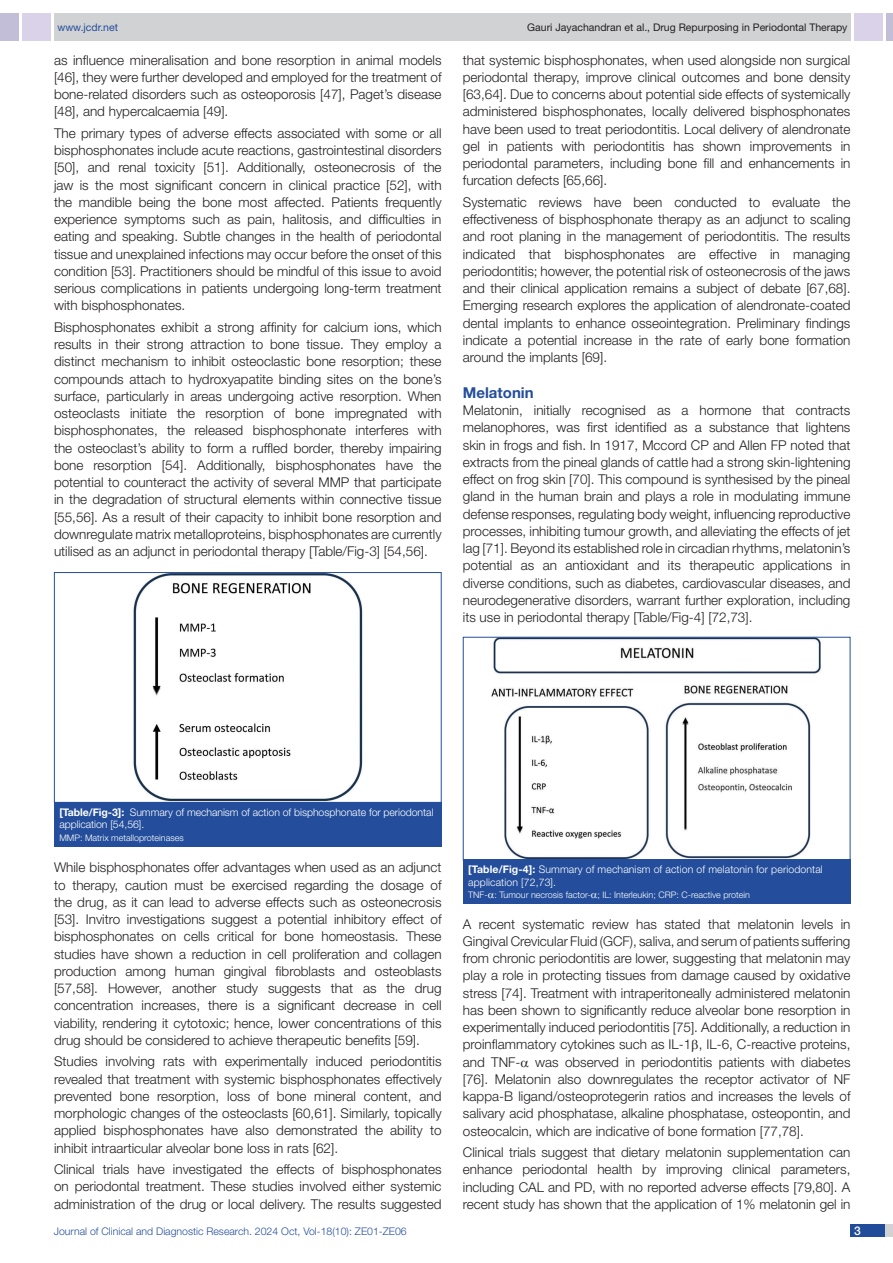
<style>
.page{position:relative;width:893px;height:1263px;background:#fff}
.page>*{position:absolute;margin:0;border:0;box-sizing:border-box;transform-origin:0 0}
.HEAD_2{font:700 15px "Helvetica Neue";color:#244e9b}
.Body_text{font:300 13.5px/17.2px "Helvetica Neue";color:#231f20;text-align:justify}
.t1{font:500 12px "Helvetica Neue";color:#fff}
.TABLE_FIG{font:300 10.5px/12.6px "Helvetica Neue";letter-spacing:-.005em;color:#fff}
.t2{font:300 10.5px "Helvetica Neue";color:#244e9b}
.t3{font:10.5px "Helvetica Neue";color:#231f20}
.t4{font:10.5px "Helvetica Neue";color:#244e9b}
.TABLE_FIG-2{font:300 9px "Helvetica Neue";color:#fff}
.s1{font-weight:700}
</style>
<div class="page">
<div style="left:54px;top:13px;width:796px;height:28px;background:#d1d2d4"></div>
<div style="left:0;top:13px;width:19px;height:28px;background:#c2bed7"></div>
<div style="left:22px;top:13px;width:29px;height:28px;background:#d9d2e8"></div>
<div style="left:886px;top:13px;width:7px;height:28px;background:#c2bed7"></div>
<div style="left:854px;top:13px;width:29px;height:28px;background:#d9d2e8"></div>
<div style="left:850px;top:1224px;width:43px;height:13px;background:#d1d2d4"></div>
<div style="left:850px;top:1224px;width:35px;height:13px;background:#214c99"></div>
<img style="left:133px;top:574px;width:230px;height:227px">
<div style="left:54px;top:572px;width:388px;height:231px;border:1px solid #244e9b"></div>
<div style="left:54px;top:802px;width:388px;height:44px;background:#244e9b"></div>
<img style="left:491px;top:639px;width:330px;height:219px">
<div style="left:463px;top:637px;width:387px;height:223px;border:1px solid #244e9b"></div>
<div style="left:463px;top:859px;width:387px;height:45px;background:#244e9b"></div>
<p class="t4" style="left:57px;top:21px;width:62px">www.jcdr.net</p>
<p class="t3" style="left:527px;top:21px;width:322px">Gauri Jayachandran et al., Drug Repurposing in Periodontal Therapy</p>
<p class="Body_text" style="left:54px;top:51px;width:389px">as influence mineralisation and bone resorption in animal models [46], they were further developed and employed for the treatment of bone-related disorders such as osteoporosis [47], Paget’s disease [48], and hypercalcaemia [49].</p>
<p class="Body_text" style="left:54px;top:124px;width:389px">The primary types of adverse effects associated with some or all bisphosphonates include acute reactions, gastrointestinal disorders [50], and renal toxicity [51]. Additionally, osteonecrosis of the jaw is the most significant concern in clinical practice [52], with the mandible being the bone most affected. Patients frequently experience symptoms such as pain, halitosis, and difficulties in eating and speaking. Subtle changes in the health of periodontal tissue and unexplained infections may occur before the onset of this condition [53]. Practitioners should be mindful of this issue to avoid serious complications in patients undergoing long-term treatment with bisphosphonates.</p>
<p class="Body_text" style="left:54px;top:318px;width:389px">Bisphosphonates exhibit a strong affinity for calcium ions, which results in their strong attraction to bone tissue. They employ a distinct mechanism to inhibit osteoclastic bone resorption; these compounds attach to hydroxyapatite binding sites on the bone’s surface, particularly in areas undergoing active resorption. When osteoclasts initiate the resorption of bone impregnated with bisphosphonates, the released bisphosphonate interferes with the osteoclast’s ability to form a ruffled border, thereby impairing bone resorption [54]. Additionally, bisphosphonates have the potential to counteract the activity of several MMP that participate in the degradation of structural elements within connective tissue [55,56]. As a result of their capacity to inhibit bone resorption and downregulate matrix metalloproteins, bisphosphonates are currently utilised as an adjunct in periodontal therapy [Table/Fig-3] [54,56].</p>
<p class="Body_text" style="left:463px;top:51px;width:389px">that systemic bisphosphonates, when used alongside non surgical periodontal therapy, improve clinical outcomes and bone density [63,64]. Due to concerns about potential side effects of systemically administered bisphosphonates, locally delivered bisphosphonates have been used to treat periodontitis. Local delivery of alendronate gel in patients with periodontitis has shown improvements in periodontal parameters, including bone fill and enhancements in furcation defects [65,66].</p>
<p class="Body_text" style="left:463px;top:193px;width:389px">Systematic reviews have been conducted to evaluate the effectiveness of bisphosphonate therapy as an adjunct to scaling and root planing in the management of periodontitis. The results indicated that bisphosphonates are effective in managing periodontitis; however, the potential risk of osteonecrosis of the jaws and their clinical application remains a subject of debate [67,68].<br>Emerging research explores the application of alendronate-coated dental implants to enhance osseointegration. Preliminary findings indicate a potential increase in the rate of early bone formation around the implants [69].</p>
<p class="HEAD_2" style="left:463px;top:383px;width:72px">Melatonin</p>
<p class="Body_text" style="left:463px;top:401px;width:389px">Melatonin, initially recognised as a hormone that contracts melanophores, was first identified as a substance that lightens skin in frogs and fish. In 1917, Mccord CP and Allen FP noted that extracts from the pineal glands of cattle had a strong skin-lightening effect on frog skin [70]. This compound is synthesised by the pineal gland in the human brain and plays a role in modulating immune defense responses, regulating body weight, influencing reproductive processes, inhibiting tumour growth, and alleviating the effects of jet lag [71]. Beyond its established role in circadian rhythms, melatonin’s potential as an antioxidant and its therapeutic applications in diverse conditions, such as diabetes, cardiovascular diseases, and neurodegenerative disorders, warrant further exploration, including its use in periodontal therapy [Table/Fig-4] [72,73].</p>
<p class="TABLE_FIG" style="left:59px;top:805px;width:376px"><span class="s1">[Table/Fig-3]:</span> Summary of mechanism of action of bisphosphonate for periodontal application [54,56].</p>
<p class="TABLE_FIG-2" style="left:59px;top:832px;width:126px">MMP: Matrix metalloproteinases</p>
<p class="Body_text" style="left:54px;top:859px;width:389px">While bisphosphonates offer advantages when used as an adjunct to therapy, caution must be exercised regarding the dosage of the drug, as it can lead to adverse effects such as osteonecrosis [53]. Invitro investigations suggest a potential inhibitory effect of bisphosphonates on cells critical for bone homeostasis. These studies have shown a reduction in cell proliferation and collagen production among human gingival fibroblasts and osteoblasts [57,58]. However, another study suggests that as the drug concentration increases, there is a significant decrease in cell viability, rendering it cytotoxic; hence, lower concentrations of this drug should be considered to achieve therapeutic benefits [59].</p>
<p class="Body_text" style="left:54px;top:1053px;width:389px">Studies involving rats with experimentally induced periodontitis revealed that treatment with systemic bisphosphonates effectively prevented bone resorption, loss of bone mineral content, and morphologic changes of the osteoclasts [60,61]. Similarly, topically applied bisphosphonates have also demonstrated the ability to inhibit intraarticular alveolar bone loss in rats [62].</p>
<p class="Body_text" style="left:54px;top:1160px;width:389px">Clinical trials have investigated the effects of bisphosphonates on periodontal treatment. These studies involved either systemic administration of the drug or local delivery. The results suggested</p>
<p class="TABLE_FIG" style="left:468px;top:863px;width:356px"><span class="s1">[Table/Fig-4]:</span> Summary of mechanism of action of melatonin for periodontal application [72,73].</p>
<p class="TABLE_FIG-2" style="left:468px;top:890px;width:283px">TNF- : Tumour necrosis factor- ; IL: Interleukin; CRP: C-reactive protein</p>
<p class="Body_text" style="left:463px;top:915px;width:389px">A recent systematic review has stated that melatonin levels in Gingival Crevicular Fluid (GCF), saliva, and serum of patients suffering from chronic periodontitis are lower, suggesting that melatonin may play a role in protecting tissues from damage caused by oxidative stress [74]. Treatment with intraperitoneally administered melatonin has been shown to significantly reduce alveolar bone resorption in experimentally induced periodontitis [75]. Additionally, a reduction in proinflammatory cytokines such as IL-1 , IL-6, C-reactive proteins, and TNF- was observed in periodontitis patients with diabetes [76]. Melatonin also downregulates the receptor activator of NF kappa-B ligand/osteoprotegerin ratios and increases the levels of salivary acid phosphatase, alkaline phosphatase, osteopontin, and osteocalcin, which are indicative of bone formation [77,78].</p>
<p class="Body_text" style="left:463px;top:1143px;width:389px">Clinical trials suggest that dietary melatonin supplementation can enhance periodontal health by improving clinical parameters, including CAL and PD, with no reported adverse effects [79,80]. A recent study has shown that the application of 1% melatonin gel in</p>
<p class="t2" style="left:54px;top:1225px;width:354px">Journal of Clinical and Diagnostic Research. 2024 Oct, Vol-18(10): ZE01-ZE06</p>
<p class="t1" style="left:854px;top:1223px;width:8px">3</p>
</div>
